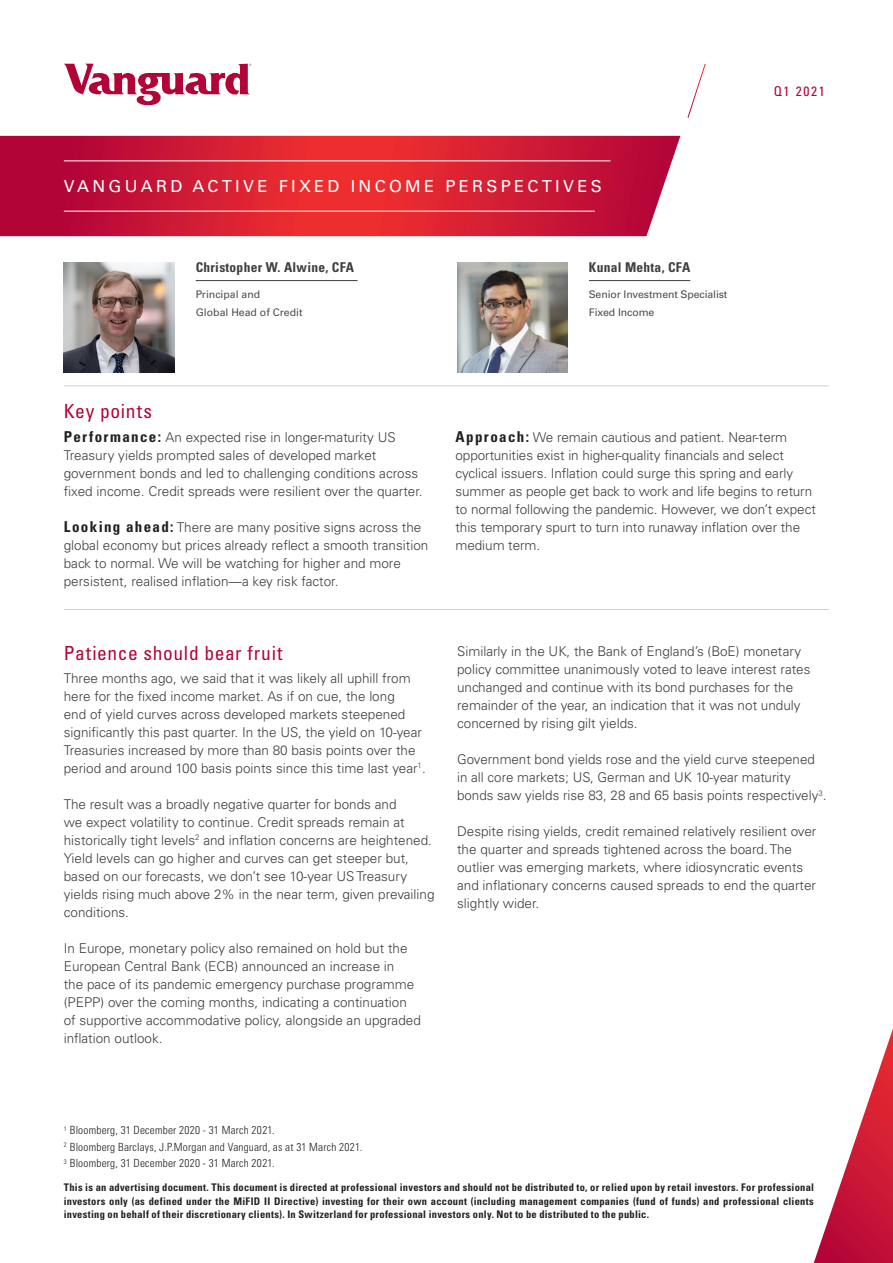
<style>
.page{position:relative;width:893px;height:1263px;background:#fff}
.page>*{position:absolute;margin:0;border:0;box-sizing:border-box;transform-origin:0 0}
.Paragraph_Header{font:condensed 19.5px "Univers LT Std";letter-spacing:.035em;color:#b30437}
.Document_header{font:16.5px "Univers LT Std";letter-spacing:.2em;color:#fff}
.Body_text{font:300 13.5px/18px "Univers LT Std";color:#3e3e3f}
.Name{font:700 condensed 13.5px "Univers LT Std";letter-spacing:.02em;color:#3e3e3f}
.Red_date{font:condensed 13.5px "Univers LT Std";letter-spacing:.12em;color:#b30437}
._8_Footnote{font:300 condensed 11.25px "Univers LT Std";letter-spacing:.02em;color:#231f20}
.Disclaimer_Bold{font:700 condensed 10.5px/13.5px "Univers LT Std";letter-spacing:.025em;color:#231f20;text-align:justify}
.t1{font:10.5px/18px "Univers LT Std";letter-spacing:-.01em;color:#4b4c4d}
.s1{font-weight:700;font-stretch:condensed;font-size:15px;color:#231f20}
</style>
<div class="page">
<svg style="left:0;top:136px;width:680px;height:100px;background:#d1203a"></svg>
<svg style="left:64px;top:64px;width:187px;height:41px"></svg>
<svg style="left:687px;top:63px;width:19px;height:55px"></svg>
<svg style="left:813px;top:1029px;width:80px;height:234px"></svg>
<hr style="left:64px;top:161px;width:547px;height:1px;background:#fff">
<hr style="left:64px;top:211px;width:531px;height:1px;background:#fff">
<img style="left:64px;top:262px;width:110px;height:111px">
<hr style="left:196px;top:280px;width:162px;height:1px;background:#3e3e3f">
<img style="left:457px;top:262px;width:111px;height:111px">
<hr style="left:589px;top:280px;width:101px;height:1px;background:#3e3e3f">
<hr style="left:64px;top:609px;width:765px;height:1px;background:#d1d2d4">
<hr style="left:64px;top:385px;width:765px;height:1px;background:#d1d2d4">
<p class="Document_header" style="left:64px;top:176px;width:539px">VANGUARD ACTIVE FIXED INCOME PERSPECTIVES</p>
<p class="Name" style="left:196px;top:258px;width:160px">Christopher W. Alwine, CFA</p>
<p class="t1" style="left:196px;top:285px;width:108px">Principal and<br>Global Head of Credit</p>
<p class="Name" style="left:589px;top:258px;width:103px">Kunal Mehta, CFA</p>
<p class="t1" style="left:589px;top:285px;width:140px">Senior Investment Specialist</p>
<p class="t1" style="left:589px;top:303px;width:67px">Fixed Income</p>
<p class="Red_date" style="left:774px;top:82px;width:52px">Q1 2021</p>
<p class="Paragraph_Header" style="left:64px;top:398px;width:90px">Key points</p>
<p class="Body_text" style="left:64px;top:428px;width:360px"><span class="s1">Performance:</span> An expected rise in longer-maturity US Treasury yields prompted sales of developed market government bonds and led to challenging conditions across fixed income. Credit spreads were resilient over the quarter.</p>
<p class="Body_text" style="left:64px;top:518px;width:366px"><span class="s1">Looking ahead:</span> There are many positive signs across the global economy but prices already reflect a smooth transition back to normal. We will be watching for higher and more persistent, realised inflation—a key risk factor.</p>
<p class="Body_text" style="left:455px;top:428px;width:362px"><span class="s1">Approach:</span> We remain cautious and patient. Near-term opportunities exist in higher-quality financials and select cyclical issuers. Inflation could surge this spring and early summer as people get back to work and life begins to return to normal following the pandemic. However, we don’t expect this temporary spurt to turn into runaway inflation over the medium term.</p>
<p class="Paragraph_Header" style="left:64px;top:641px;width:220px">Patience should bear fruit</p>
<p class="Body_text" style="left:64px;top:669px;width:363px">Three months ago, we said that it was likely all uphill from here for the fixed income market. As if on cue, the long<br>end of yield curves across developed markets steepened significantly this past quarter. In the US, the yield on 10-year Treasuries increased by more than 80 basis points over the period and around 100 basis points since this time last year<sup>1</sup>.</p>
<p class="Body_text" style="left:64px;top:795px;width:372px">The result was a broadly negative quarter for bonds and<br>we expect volatility to continue. Credit spreads remain at historically tight levels<sup>2</sup> and inflation concerns are heightened.<br>Yield levels can go higher and curves can get steeper but, based on our forecasts, we don’t see 10-year US Treasury yields rising much above 2% in the near term, given prevailing conditions.</p>
<p class="Body_text" style="left:64px;top:939px;width:359px">In Europe, monetary policy also remained on hold but the European Central Bank (ECB) announced an increase in<br>the pace of its pandemic emergency purchase programme (PEPP) over the coming months, indicating a continuation of supportive accommodative policy, alongside an upgraded inflation outlook.</p>
<p class="Body_text" style="left:457px;top:642px;width:355px">Similarly in the UK, the Bank of England’s (BoE) monetary policy committee unanimously voted to leave interest rates unchanged and continue with its bond purchases for the remainder of the year, an indication that it was not unduly concerned by rising gilt yields.</p>
<p class="Body_text" style="left:457px;top:750px;width:371px">Government bond yields rose and the yield curve steepened in all core markets; US, German and UK 10-year maturity bonds saw yields rise 83, 28 and 65 basis points respectively<sup>3</sup>.</p>
<p class="Body_text" style="left:457px;top:822px;width:361px">Despite rising yields, credit remained relatively resilient over the quarter and spreads tightened across the board. The outlier was emerging markets, where idiosyncratic events and inflationary concerns caused spreads to end the quarter slightly wider.</p>
<p class="_8_Footnote" style="left:64px;top:1123px;width:212px"><sup>1</sup> Bloomberg, 31 December 2020 - 31 March 2021.</p>
<p class="_8_Footnote" style="left:64px;top:1140px;width:300px"><sup>2</sup> Bloomberg Barclays, J.P.Morgan and Vanguard, as at 31 March 2021.</p>
<p class="_8_Footnote" style="left:64px;top:1156px;width:212px"><sup>3</sup> Bloomberg, 31 December 2020 - 31 March 2021.</p>
<p class="Disclaimer_Bold" style="left:64px;top:1180px;width:752px">This is an advertising document. This document is directed at professional investors and should not be distributed to, or relied upon by retail investors. For professional investors only (as defined under the MiFID II Directive) investing for their own account (including management companies (fund of funds) and professional clients investing on behalf of their discretionary clients). In Switzerland for professional investors only. Not to be distributed to the public.</p>
</div>
